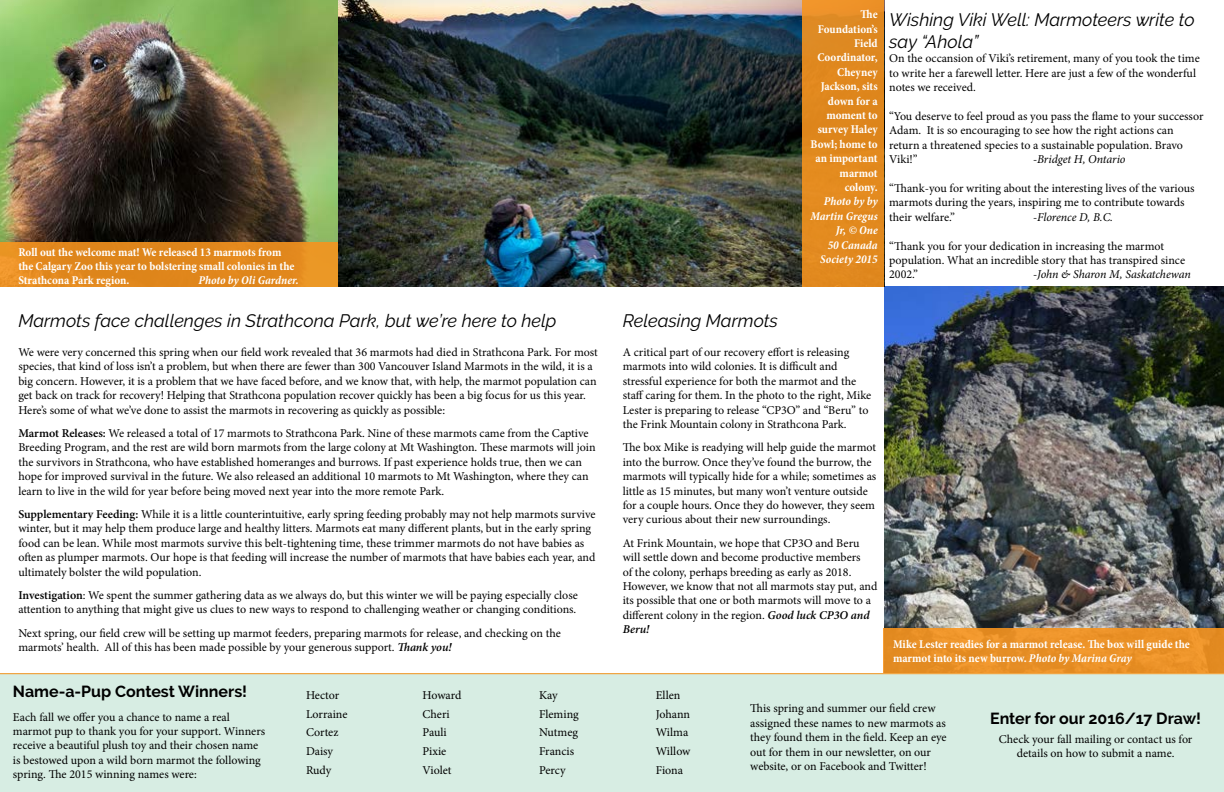
<style>
.page{position:relative;width:1224px;height:792px;background:#fff}
.page>*{position:absolute;margin:0;border:0;box-sizing:border-box;transform-origin:0 0}
.t1{font:italic 18px/21.6px "Raleway";color:#000}
.t2{font:700 16px "Raleway";color:#000}
.t3{font:12px/14.4px "Minion Pro";letter-spacing:-.005em;color:#000}
.t4{font:700 condensed 12px/14.4px "Minion Pro";color:#fff}
.t5{font:italic 700 condensed 12px/14.4px "Minion Pro";letter-spacing:-.005em;color:#fff;text-align:right}
.t6{font:italic 12px "Minion Pro";letter-spacing:-.005em;color:#000}
.s1{font-weight:600}
.s2{font-weight:600;font-style:italic}
.s3{font-style:italic}
</style>
<div class="page">
<img style="left:884px;top:287px;width:340px;height:342px">
<div style="left:0;top:673px;width:1224px;height:119px;background:#d7ede3"></div>
<img style="left:0;top:0;width:338px;height:242px">
<img style="left:338px;top:0;width:465px;height:287px">
<div style="left:0;top:242px;width:338px;height:45px;background:linear-gradient(to right,#e3881e,#e38b1e)"></div>
<div style="left:803px;top:0;width:81px;height:287px;background:#e1891e"></div>
<div style="left:884px;top:629px;width:340px;height:44px;background:#e99026"></div>
<p class="t4" style="left:18px;top:245px;width:278px">Roll out the welcome mat! We released 13 marmots from the Calgary Zoo this year to bolstering small colonies in the<br>Strathcona Park region.</p>
<p class="t5" style="left:198px;top:273px;width:102px">Photo by Oli Gardner.</p>
<h1 class="t1" style="left:18px;top:310px;width:540px">Marmots face challenges in Strathcona Park, but we’re here to help</h1>
<p class="t3" style="left:18px;top:345px;width:581px">We were very concerned this spring when our field work revealed that 36 marmots had died in Strathcona Park. For most species, that kind of loss isn’t a problem, but when there are fewer than 300 Vancouver Island Marmots in the wild, it is a big concern. However, it is a problem that we have faced before, and we know that, with help, the marmot population can get back on track for recovery! Helping that Strathcona population recover quickly has been a big focus for us this year.<br>Here’s some of what we’ve done to assist the marmots in recovering as quickly as possible:</p>
<p class="t3" style="left:18px;top:426px;width:579px"><span class="s1">Marmot Releases:</span> We released a total of 17 marmots to Strathcona Park. Nine of these marmots came from the Captive Breeding Program, and the rest are wild born marmots from the large colony at Mt Washington. These marmots will join the survivors in Strathcona, who have established homeranges and burrows. If past experience holds true, then we can hope for improved survival in the future. We also released an additional 10 marmots to Mt Washington, where they can learn to live in the wild for year before being moved next year into the more remote Park.</p>
<p class="t3" style="left:18px;top:507px;width:579px"><span class="s1">Supplementary Feeding:</span> While it is a little counterintuitive, early spring feeding probably may not help marmots survive winter, but it may help them produce large and healthy litters. Marmots eat many different plants, but in the early spring food can be lean. While most marmots survive this belt-tightening time, these trimmer marmots do not have babies as often as plumper marmots. Our hope is that feeding will increase the number of marmots that have babies each year, and ultimately bolster the wild population.</p>
<p class="t3" style="left:18px;top:588px;width:561px"><span class="s1">Investigation</span>: We spent the summer gathering data as we always do, but this winter we will be paying especially close attention to anything that might give us clues to new ways to respond to challenging weather or changing conditions.</p>
<p class="t3" style="left:18px;top:626px;width:544px">Next spring, our field crew will be setting up marmot feeders, preparing marmots for release, and checking on the marmots’ health. All of this has been made possible by your generous support. <span class="s2">Thank you!</span></p>
<p class="t4" style="left:811px;top:7px;width:69px;text-align:right">The<br>Foundation’s<br>Field<br>Coordinator,<br>Cheyney<br>Jackson, sits down for a moment to survey Haley<br>Bowl; home to an important marmot colony.</p>
<p class="t5" style="left:811px;top:194px;width:69px">Photo by by<br>Martin Gregus<br>Jr, © One<br>50 Canada<br>Society 2015</p>
<h1 class="t1" style="left:889px;top:9px;width:307px">Wishing Viki Well: Marmoteers write to say “Ahola”</h1>
<p class="t3" style="left:889px;top:51px;width:312px">On the occansion of Viki’s retirement, many of you took the time to write her a farewell letter. Here are just a few of the wonderful notes we received.</p>
<p class="t3" style="left:889px;top:109px;width:316px">“You deserve to feel proud as you pass the flame to your successor Adam. It is so encouraging to see how the right actions can return a threatened species to a sustainable population. Bravo Viki!”</p>
<p class="t6" style="left:1033px;top:151px;width:94px">-Bridget H, Ontario</p>
<p class="t3" style="left:889px;top:181px;width:307px">“Thank-you for writing about the interesting lives of the various marmots during the years, inspiring me to contribute towards their welfare.”</p>
<p class="t6" style="left:1033px;top:209px;width:81px">-Florence D, B.C.</p>
<p class="t3" style="left:889px;top:239px;width:297px">“Thank you for your dedication in increasing the marmot population. What an incredible story that has transpired since<br>2002.”</p>
<p class="t6" style="left:1033px;top:266px;width:159px">-John &amp; Sharon M, Saskatchewan</p>
<h1 class="t1" style="left:623px;top:310px;width:157px">Releasing Marmots</h1>
<p class="t3" style="left:623px;top:345px;width:250px">A critical part of our recovery effort is releasing marmots into wild colonies. It is difficult and stressful experience for both the marmot and the staff caring for them. In the photo to the right, Mike Lester is preparing to release “CP3O” and “Beru” to the Frink Mountain colony in Strathcona Park.</p>
<p class="t3" style="left:623px;top:440px;width:255px">The box Mike is readying will help guide the marmot into the burrow. Once they’ve found the burrow, the marmots will typically hide for a while; sometimes as little as 15 minutes, but many won’t venture outside for a couple hours. Once they do however, they seem very curious about their new surroundings.</p>
<p class="t3" style="left:623px;top:536px;width:256px">At Frink Mountain, we hope that CP3O and Beru will settle down and become productive members<br>of the colony, perhaps breeding as early as 2018.<br>However, we know that not all marmots stay put, and its possible that one or both marmots will move to a different colony in the region. <span class="s2">Good luck CP3O and Beru!</span></p>
<p class="t4" style="left:893px;top:637px;width:298px">Mike Lester readies for a marmot release. The box will guide the marmot into its new burrow. <span class="s3">Photo by Marina Gray</span></p>
<h2 class="t2" style="left:13px;top:682px;width:236px">Name-a-Pup Contest Winners!</h2>
<p class="t3" style="left:13px;top:710px;width:254px">Each fall we offer you a chance to name a real marmot pup to thank you for your support. Winners receive a beautiful plush toy and their chosen name is bestowed upon a wild born marmot the following spring. The 2015 winning names were:</p>
<p class="t3" style="left:306px;top:685px;width:43px;line-height:18.9px">Hector<br>Lorraine<br>Cortez<br>Daisy<br>Rudy</p>
<p class="t3" style="left:423px;top:685px;width:40px;line-height:18.9px">Howard<br>Cheri<br>Pauli<br>Pixie<br>Violet</p>
<p class="t3" style="left:539px;top:685px;width:41px;line-height:18.9px">Kay<br>Fleming<br>Nutmeg<br>Francis<br>Percy</p>
<p class="t3" style="left:656px;top:685px;width:36px;line-height:18.9px">Ellen<br>Johann<br>Wilma<br>Willow<br>Fiona</p>
<p class="t3" style="left:750px;top:701px;width:198px">This spring and summer our field crew assigned these names to new marmots as they found them in the field. Keep an eye out for them in our newsletter, on our website, or on Facebook and Twitter!</p>
<h2 class="t2" style="left:990px;top:709px;width:212px">Enter for our 2016/17 Draw!</h2>
<p class="t3" style="left:999px;top:732px;width:195px;text-align:center">Check your fall mailing or contact us for details on how to submit a name.</p>
</div>
